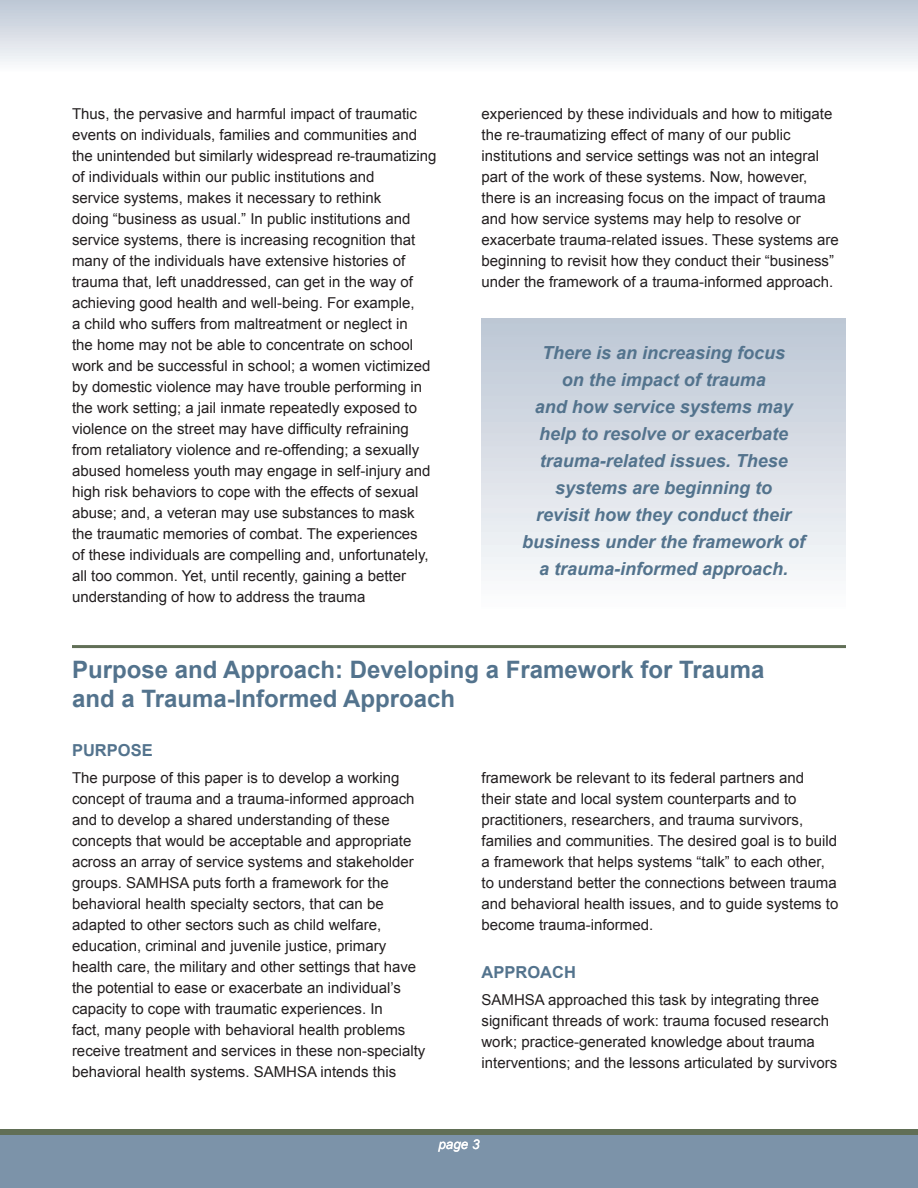
<style>
.page{position:relative;width:918px;height:1188px;background:#fff}
.page>*{position:absolute;margin:0;border:0;box-sizing:border-box;transform-origin:0 0}
.t1{font:700 24px/28.5px "Arial";color:#53738d}
.t2{font:italic 700 18px/27px "Arial";color:#53738d;text-align:center}
.t3{font:700 16.5px "Arial";color:#53738d}
.t4{font:15px/21px "Arial";color:#231f20}
.t5{font:italic 13.5px "Arial";color:#fff}
</style>
<div class="page">
<div style="left:0;top:1130px;width:918px;height:58px;background:linear-gradient(to right,#616f56,#616f56)"></div>
<div style="left:0;top:1136px;width:918px;height:52px;background:#7c93a9"></div>
<div style="left:0;top:0;width:918px;height:72px;background:linear-gradient(to bottom,#bcc6d4,#fbfbfc)"></div>
<div style="left:482px;top:319px;width:364px;height:293px;background:linear-gradient(to bottom,#bbc6d4,#fdfdfe)"></div>
<hr style="left:72px;top:645px;width:774px;height:3px;background:#616f56">
<p class="t4" style="left:72px;top:103px;width:347px">Thus, the pervasive and harmful impact of traumatic</p>
<p class="t4" style="left:482px;top:103px;width:352px">experienced by these individuals and how to mitigate</p>
<p class="t4" style="left:72px;top:124px;width:347px">events on individuals, families and communities and</p>
<p class="t4" style="left:482px;top:124px;width:311px">the re-traumatizing effect of many of our public</p>
<p class="t4" style="left:72px;top:145px;width:366px">the unintended but similarly widespread re-traumatizing</p>
<p class="t4" style="left:482px;top:145px;width:339px">institutions and service settings was not an integral</p>
<p class="t4" style="left:72px;top:166px;width:304px">of individuals within our public institutions and</p>
<p class="t4" style="left:482px;top:166px;width:327px">part of the work of these systems. Now, however,</p>
<p class="t4" style="left:72px;top:187px;width:311px">service systems, makes it necessary to rethink</p>
<p class="t4" style="left:482px;top:187px;width:346px">there is an increasing focus on the impact of trauma</p>
<p class="t4" style="left:72px;top:208px;width:340px">doing “business as usual.” In public institutions and</p>
<p class="t4" style="left:481px;top:208px;width:321px">and how service systems may help to resolve or</p>
<p class="t4" style="left:72px;top:229px;width:345px">service systems, there is increasing recognition that</p>
<p class="t4" style="left:482px;top:229px;width:359px">exacerbate trauma-related issues. These systems are</p>
<p class="t4" style="left:72px;top:250px;width:335px">many of the individuals have extensive histories of</p>
<p class="t4" style="left:481px;top:250px;width:354px">beginning to revisit how they conduct their “business”</p>
<p class="t4" style="left:72px;top:271px;width:343px">trauma that, left unaddressed, can get in the way of</p>
<p class="t4" style="left:482px;top:271px;width:353px">under the framework of a trauma-informed approach.</p>
<p class="t4" style="left:72px;top:292px;width:360px">achieving good health and well-being. For example,<br>a child who suffers from maltreatment or neglect in the home may not be able to concentrate on school work and be successful in school; a women victimized by domestic violence may have trouble performing in the work setting; a jail inmate repeatedly exposed to violence on the street may have difficulty refraining from retaliatory violence and re-offending; a sexually abused homeless youth may engage in self-injury and high risk behaviors to cope with the effects of sexual abuse; and, a veteran may use substances to mask the traumatic memories of combat. The experiences of these individuals are compelling and, unfortunately, all too common. Yet, until recently, gaining a better understanding of how to address the trauma</p>
<p class="t2" style="left:522px;top:340px;width:285px">There is an increasing focus<br>on the impact of trauma<br>and how service systems may help to resolve or exacerbate trauma-related issues. These systems are beginning to<br>revisit how they conduct their business under the framework of a trauma-informed approach.</p>
<h2 class="t1" style="left:72px;top:656px;width:694px">Purpose and Approach: Developing a Framework for Trauma and a Trauma-Informed Approach</h2>
<h3 class="t3" style="left:72px;top:739px;width:82px">PURPOSE</h3>
<p class="t4" style="left:72px;top:767px;width:355px">The purpose of this paper is to develop a working concept of trauma and a trauma-informed approach and to develop a shared understanding of these concepts that would be acceptable and appropriate across an array of service systems and stakeholder groups. SAMHSA puts forth a framework for the behavioral health specialty sectors, that can be adapted to other sectors such as child welfare, education, criminal and juvenile justice, primary health care, the military and other settings that have the potential to ease or exacerbate an individual’s capacity to cope with traumatic experiences. In<br>fact, many people with behavioral health problems receive treatment and services in these non-specialty behavioral health systems. SAMHSA intends this</p>
<p class="t4" style="left:482px;top:767px;width:358px">framework be relevant to its federal partners and<br>their state and local system counterparts and to practitioners, researchers, and trauma survivors, families and communities. The desired goal is to build a framework that helps systems “talk” to each other, to understand better the connections between trauma and behavioral health issues, and to guide systems to become trauma-informed.</p>
<h3 class="t3" style="left:482px;top:961px;width:96px">APPROACH</h3>
<p class="t4" style="left:482px;top:989px;width:357px">SAMHSA approached this task by integrating three significant threads of work: trauma focused research work; practice-generated knowledge about trauma interventions; and the lessons articulated by survivors</p>
<p class="t5" style="left:438px;top:1136px;width:43px">page 3</p>
</div>
